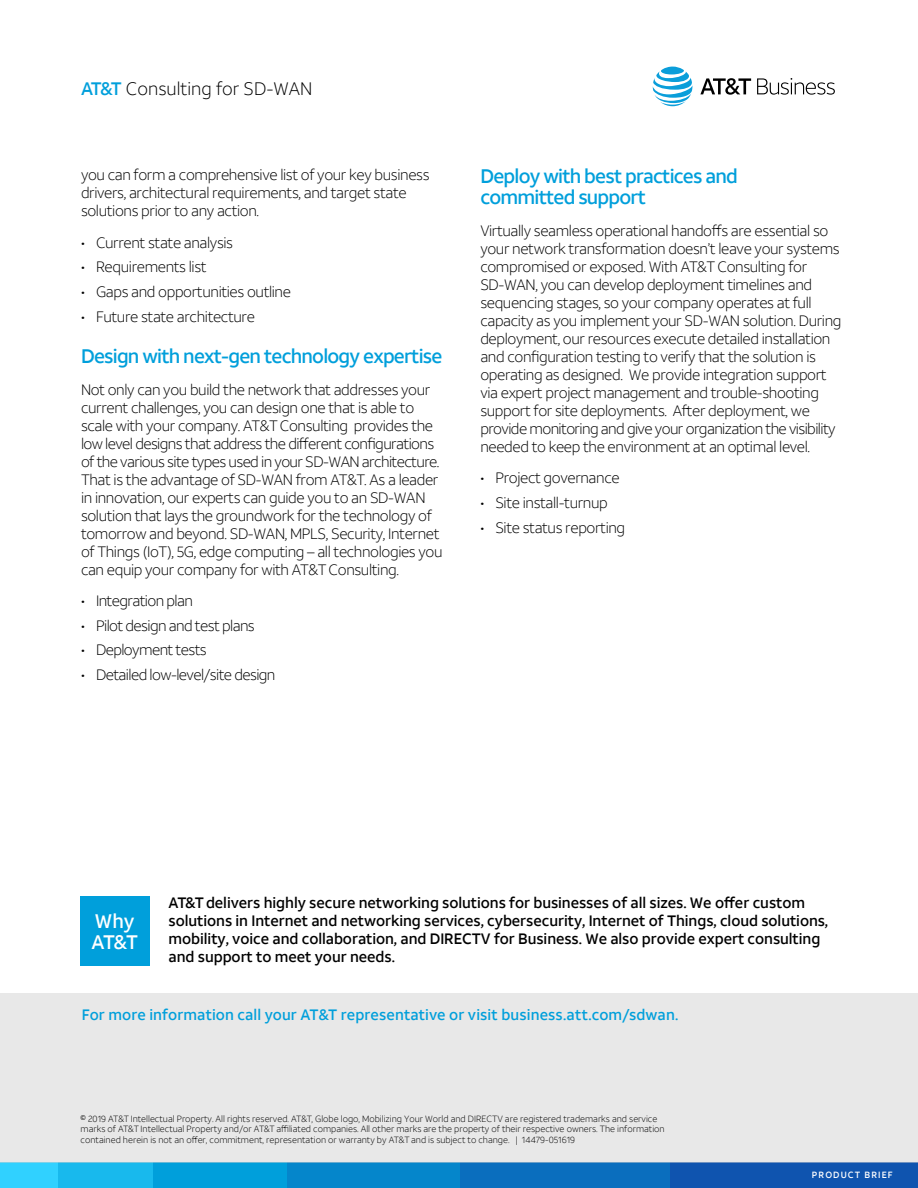
<style>
.page{position:relative;width:918px;height:1188px;background:#fff}
.page>*{position:absolute;margin:0;border:0;box-sizing:border-box;transform-origin:0 0}
.t1{font:500 19.5px/21px "ATT Aleck Sans";letter-spacing:-.04em;color:#009fdb}
.t2{font:500 19.5px/21px "ATT Aleck Sans";color:#fff}
.t3{font:300 18px "ATT Aleck Sans";color:#000}
.t4{font:300 15px/18px "ATT Aleck Sans";letter-spacing:-.025em;color:#000}
.t5{font:500 15px/18px "ATT Aleck Sans";letter-spacing:-.005em;color:#000}
.t6{font:500 15px "ATT Aleck Sans";letter-spacing:.01em;color:#009fdb}
.t7{font:300 9px/10.5px "ATT Aleck Sans";color:#000}
.t8{font:500 9px "ATT Aleck Sans";letter-spacing:.12em;color:#fff}
.s1{font-weight:500;color:#009fdb}
</style>
<div class="page">
<svg style="left:653px;top:67px;width:39px;height:39px"></svg>
<svg style="left:700px;top:78px;width:51px;height:17px"></svg>
<svg style="left:757px;top:78px;width:78px;height:17px"></svg>
<div style="left:669px;top:1163px;width:249px;height:25px;background:#0f54af"></div>
<div style="left:459px;top:1163px;width:211px;height:25px;background:#0a6ebe"></div>
<div style="left:287px;top:1163px;width:172px;height:25px;background:#0586cb"></div>
<div style="left:153px;top:1163px;width:134px;height:25px;background:#009fdb"></div>
<div style="left:57px;top:1163px;width:96px;height:25px;background:#18b9ed"></div>
<div style="left:0;top:1162px;width:57px;height:26px;background:#30d1ff"></div>
<div style="left:0;top:993px;width:918px;height:169px;background:#e8e8e8"></div>
<div style="left:80px;top:897px;width:69px;height:69px;background:#009fdb"></div>
<p class="t3" style="left:81px;top:77px;width:233px"><span class="s1">AT&amp;T</span> Consulting for SD-WAN</p>
<p class="t4" style="left:81px;top:166px;width:350px">you can form a comprehensive list of your key business drivers, architectural requirements, and target state solutions prior to any action.</p>
<p class="t4" style="left:81px;top:233px;width:154px">• Current state analysis</p>
<p class="t4" style="left:81px;top:258px;width:127px">• Requirements list</p>
<p class="t4" style="left:81px;top:283px;width:212px">• Gaps and opportunities outline</p>
<p class="t4" style="left:81px;top:307px;width:176px">• Future state architecture</p>
<h1 class="t1" style="left:81px;top:346px;width:363px">Design with next-gen technology expertise</h1>
<p class="t4" style="left:81px;top:380px;width:363px">Not only can you build the network that addresses your current challenges, you can design one that is able to scale with your company. AT&amp;T Consulting provides the low level designs that address the different configurations of the various site types used in your SD-WAN architecture.<br>That is the advantage of SD-WAN from AT&amp;T. As a leader in innovation, our experts can guide you to an SD-WAN solution that lays the groundwork for the technology of tomorrow and beyond. SD-WAN, MPLS, Security, Internet of Things (IoT), 5G, edge computing – all technologies you can equip your company for with AT&amp;T Consulting.</p>
<p class="t4" style="left:81px;top:592px;width:113px">• Integration plan</p>
<p class="t4" style="left:81px;top:616px;width:175px">• Pilot design and test plans</p>
<p class="t4" style="left:81px;top:641px;width:127px">• Deployment tests</p>
<p class="t4" style="left:81px;top:666px;width:196px">• Detailed low-level/site design</p>
<h1 class="t1" style="left:480px;top:166px;width:259px">Deploy with best practices and committed support</h1>
<p class="t4" style="left:480px;top:222px;width:363px">Virtually seamless operational handoffs are essential so your network transformation doesn’t leave your systems compromised or exposed. With AT&amp;T Consulting for SD-WAN, you can develop deployment timelines and sequencing stages, so your company operates at full capacity as you implement your SD-WAN solution. During deployment, our resources execute detailed installation and configuration testing to verify that the solution is operating as designed. We provide integration support via expert project management and trouble-shooting support for site deployments. After deployment, we provide monitoring and give your organization the visibility needed to keep the environment at an optimal level.</p>
<p class="t4" style="left:480px;top:469px;width:141px">• Project governance</p>
<p class="t4" style="left:480px;top:494px;width:129px">• Site install-turnup</p>
<p class="t4" style="left:480px;top:519px;width:146px">• Site status reporting</p>
<h1 class="t2" style="left:92px;top:911px;width:48px">Why<br>AT&amp;T</h1>
<p class="t5" style="left:169px;top:894px;width:661px">AT&amp;T delivers highly secure networking solutions for businesses of all sizes. We offer custom solutions in Internet and networking services, cybersecurity, Internet of Things, cloud solutions, mobility, voice and collaboration, and DIRECTV for Business. We also provide expert consulting and support to meet your needs.</p>
<p class="t6" style="left:82px;top:1006px;width:598px">For more information call your AT&amp;T representative or visit business.att.com/sdwan.</p>
<p class="t7" style="left:81px;top:1114px;width:586px">© 2019 AT&amp;T Intellectual Property. All rights reserved. AT&amp;T, Globe logo, Mobilizing Your World and DIRECTV are registered trademarks and service marks of AT&amp;T Intellectual Property and/or AT&amp;T affiliated companies. All other marks are the property of their respective owners. The information contained herein is not an offer, commitment, representation or warranty by AT&amp;T and is subject to change. | 14479-051619</p>
<p class="t8" style="left:812px;top:1169px;width:82px">PRODUCT BRIEF</p>
</div>
